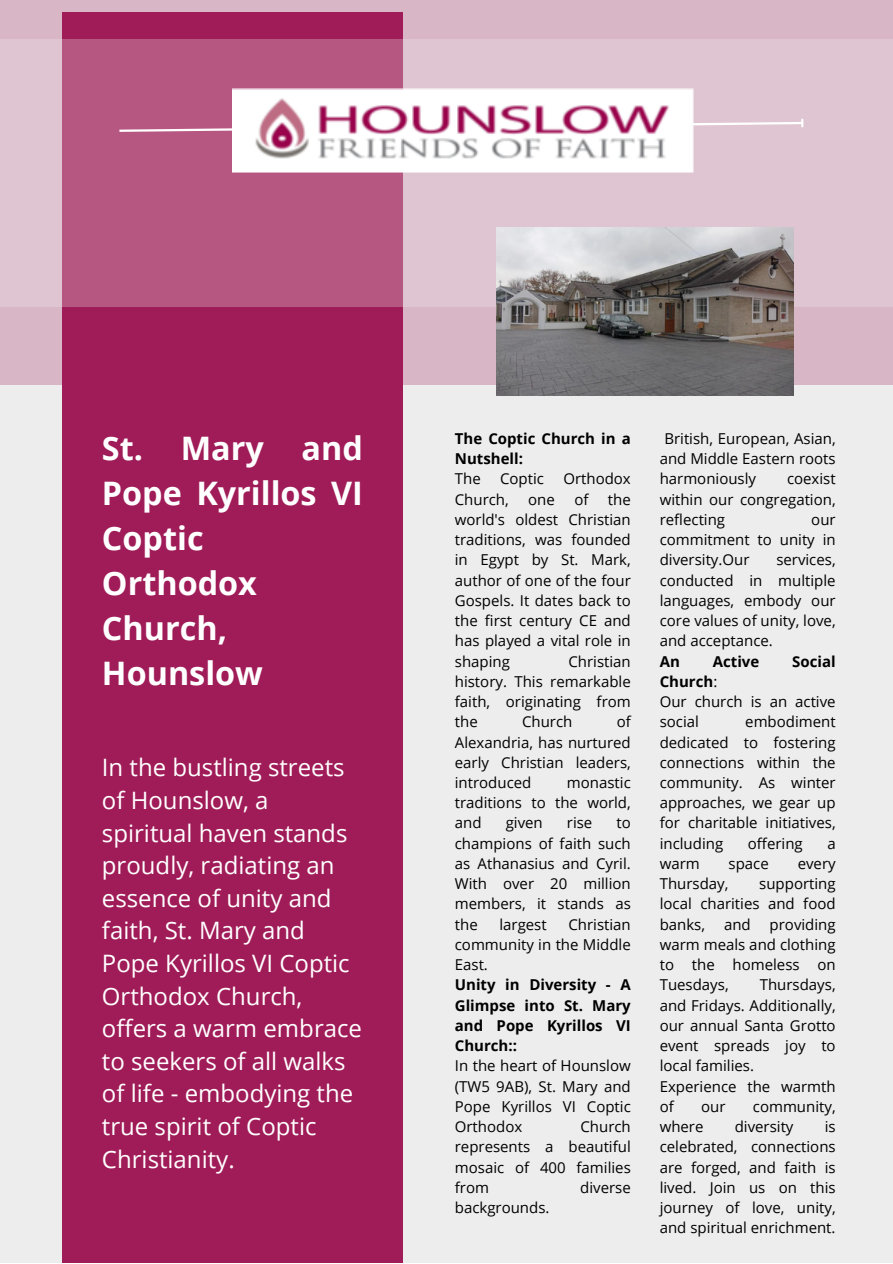
<style>
.page{position:relative;width:893px;height:1264px;background:#fff}
.page>*{position:absolute;margin:0;border:0;box-sizing:border-box;transform-origin:0 0}
.t1{font:700 32.4px/45px "Open Sans";color:#fff}
.t2{font:24px/32.5px "Open Sans";color:#fff}
.t3{font:15px/20.2px "Open Sans";color:#000;text-align:justify}
.t4{font:700 15px/20.2px "Open Sans";color:#000}
.s1{font-weight:400}
</style>
<div class="page">
<div style="left:0;top:0;width:892px;height:1262px;background:#ededed"></div>
<div style="left:62px;top:13px;width:340px;height:1249px;background:#a01c58"></div>
<svg style="left:0;top:0;width:892px;height:384px;fill:#d9b6c6"></svg>
<svg style="left:0;top:39px;width:892px;height:267px;background:#cc95ae"></svg>
<svg style="left:117px;top:120px;width:687px;height:13px;background:#d2a0b7"></svg>
<img style="left:232px;top:89px;width:462px;height:84px">
<img style="left:496px;top:228px;width:297px;height:167px">
<p class="t1" style="left:102px;top:425px;width:262px">St. Mary and<br>Pope Kyrillos VI<br>Coptic<br>Orthodox<br>Church,<br>Hounslow</p>
<p class="t2" style="left:102px;top:750px;width:261px">In the bustling streets of Hounslow, a spiritual haven stands proudly, radiating an essence of unity and faith, St. Mary and<br>Pope Kyrillos VI Coptic<br>Orthodox Church, offers a warm embrace to seekers of all walks of life - embodying the true spirit of Coptic<br>Christianity.</p>
<p class="t4" style="left:455px;top:428px;width:177px">The Coptic Church in a<br>Nutshell:</p>
<p class="t3" style="left:455px;top:468px;width:27px">The</p>
<p class="t3" style="left:500px;top:468px;width:45px">Coptic</p>
<p class="t3" style="left:563px;top:468px;width:69px">Orthodox</p>
<p class="t3" style="left:455px;top:488px;width:55px">Church,</p>
<p class="t3" style="left:528px;top:488px;width:28px">one</p>
<p class="t3" style="left:574px;top:488px;width:16px">of</p>
<p class="t3" style="left:455px;top:488px;width:177px;text-indent:153px">the world's oldest Christian traditions, was founded in Egypt by St. Mark, author of one of the four Gospels. It dates back to the first century CE and has played a vital role in shaping</p>
<p class="t3" style="left:455px;top:650px;width:177px;text-indent:114px">Christian history. This remarkable faith, originating from the</p>
<p class="t3" style="left:455px;top:711px;width:177px;text-indent:162px">of Alexandria, has nurtured early Christian leaders, introduced</p>
<p class="t3" style="left:522px;top:711px;width:52px">Church</p>
<p class="t3" style="left:455px;top:772px;width:177px;text-indent:112px">monastic traditions to the world, and</p>
<p class="t3" style="left:505px;top:812px;width:39px">given</p>
<p class="t3" style="left:567px;top:812px;width:27px">rise</p>
<p class="t3" style="left:455px;top:812px;width:177px;text-indent:162px">to champions of faith such as Athanasius and Cyril.<br>With over 20 million members, it stands as the</p>
<p class="t3" style="left:455px;top:913px;width:177px;text-indent:114px">Christian community in the Middle East.</p>
<p class="t4" style="left:455px;top:974px;width:177px;text-align:justify">Unity in Diversity - A Glimpse into St. Mary and Pope Kyrillos VI Church::</p>
<p class="t3" style="left:455px;top:1055px;width:177px">In the heart of Hounslow (TW5 9AB), St. Mary and Pope Kyrillos VI Coptic Orthodox</p>
<p class="t3" style="left:499px;top:913px;width:49px">largest</p>
<p class="t3" style="left:455px;top:1116px;width:177px;text-indent:126px">Church represents a beautiful mosaic of 400 families from</p>
<p class="t3" style="left:580px;top:1176px;width:52px">diverse</p>
<p class="t3" style="left:455px;top:1197px;width:96px">backgrounds.</p>
<p class="t3" style="left:659px;top:428px;width:177px;text-indent:5px">British, European, Asian, and Middle Eastern roots harmoniously</p>
<p class="t3" style="left:659px;top:468px;width:177px;text-indent:127px">coexist within our congregation, reflecting</p>
<p class="t3" style="left:659px;top:509px;width:177px;text-indent:152px">our commitment to unity in diversity.Our</p>
<p class="t3" style="left:659px;top:549px;width:177px;text-indent:117px">services, conducted in multiple languages, embody our core values of unity, love, and acceptance.</p>
<p class="t4" style="left:659px;top:650px;width:22px">An</p>
<p class="t4" style="left:712px;top:650px;width:48px">Active</p>
<p class="t4" style="left:792px;top:650px;width:45px">Social</p>
<p class="t4" style="left:659px;top:670px;width:59px">Church<span class="s1">:</span></p>
<p class="t3" style="left:659px;top:691px;width:177px">Our church is an active social</p>
<p class="t3" style="left:659px;top:711px;width:177px;text-indent:86px">embodiment dedicated to fostering connections within the community. As winter approaches, we gear up for charitable initiatives, including</p>
<p class="t3" style="left:747px;top:832px;width:56px">offering</p>
<p class="t3" style="left:827px;top:832px;width:10px">a</p>
<p class="t3" style="left:659px;top:853px;width:42px">warm</p>
<p class="t3" style="left:728px;top:853px;width:42px">space</p>
<p class="t3" style="left:797px;top:853px;width:39px">every</p>
<p class="t3" style="left:659px;top:873px;width:70px">Thursday,</p>
<p class="t3" style="left:659px;top:873px;width:177px;text-indent:100px">supporting local charities and food banks,</p>
<p class="t3" style="left:659px;top:913px;width:177px;text-indent:110px">providing warm meals and clothing to the homeless on Tuesdays,</p>
<p class="t3" style="left:724px;top:913px;width:28px">and</p>
<p class="t3" style="left:659px;top:974px;width:177px;text-indent:100px">Thursdays, and Fridays. Additionally, our annual Santa Grotto event spreads joy to local families.</p>
<p class="t3" style="left:659px;top:1075px;width:177px">Experience the warmth of</p>
<p class="t3" style="left:701px;top:1095px;width:26px">our</p>
<p class="t3" style="left:752px;top:1095px;width:84px">community,</p>
<p class="t3" style="left:659px;top:1116px;width:45px">where</p>
<p class="t3" style="left:734px;top:1116px;width:60px">diversity</p>
<p class="t3" style="left:659px;top:1116px;width:177px;text-indent:165px">is celebrated, connections are forged, and faith is lived. Join us on this journey of love, unity, and spiritual enrichment.</p>
</div>
